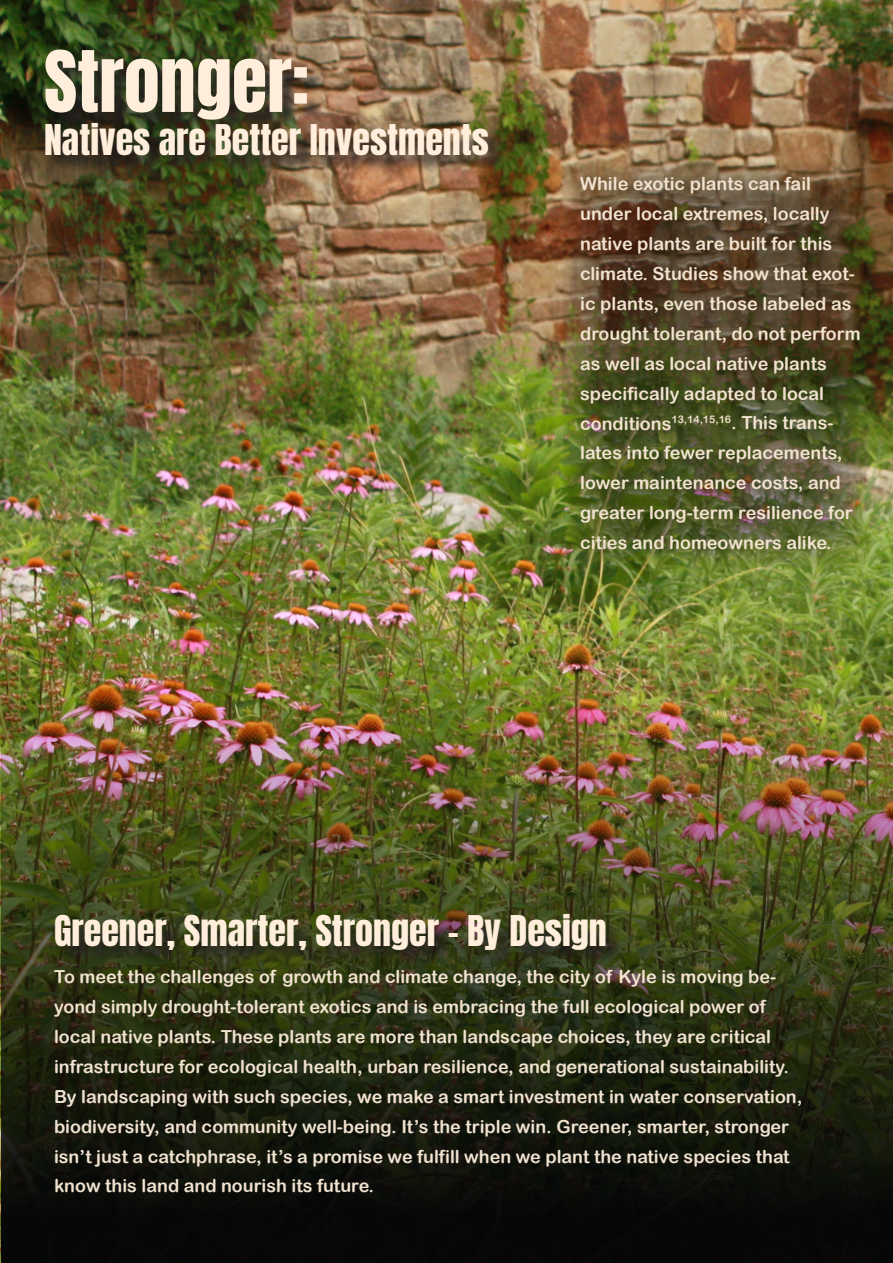
<style>
.page{position:relative;width:893px;height:1263px;background:#fff}
.page>*{position:absolute;margin:0;border:0;box-sizing:border-box;transform-origin:0 0}
.Paragraph_Style_2{font:72px "Anton";color:#ffeedb}
.Paragraph_Style_2-2{font:36px "Anton";color:#ffeedb}
.Paragraph_Style_1{font:18px/30px "Arial Rounded MT Bold";color:#f1e2d0}
</style>
<div class="page">
<img style="left:0;top:0;width:893px;height:1263px">
<div style="left:47px;top:51px;width:459px;height:122px;background:#231f20;opacity:.8"></div>
<img style="left:1px;top:676px;width:892px;height:587px">
<div style="left:58px;top:916px;width:566px;height:52px;background:#231f20;opacity:.8"></div>
<img style="left:562px;top:162px;width:307px;height:408px">
<p class="Paragraph_Style_2" style="left:44px;top:45px;width:267px">Stronger:</p>
<p class="Paragraph_Style_2-2" style="left:44px;top:122px;width:446px">Natives are Better Investments</p>
<p class="Paragraph_Style_1" style="left:580px;top:168px;width:282px">While exotic plants can fail under local extremes, locally native plants are built for this climate. Studies show that exot&shy;ic plants, even those labeled as drought tolerant, do not perform as well as local native plants specifically adapted to local conditions<sup>13,14,15,16</sup>. This trans&shy;lates into fewer replacements, lower maintenance costs, and greater long-term resilience for cities and homeowners alike.</p>
<p class="Paragraph_Style_2-2" style="left:54px;top:912px;width:554px">Greener, Smarter, Stronger - By Design</p>
<p class="Paragraph_Style_1" style="left:54px;top:961px;width:750px">To meet the challenges of growth and climate change, the city of Kyle is moving be&shy;yond simply drought-tolerant exotics and is embracing the full ecological power of local native plants. These plants are more than landscape choices, they are critical infrastructure for ecological health, urban resilience, and generational sustainability.<br>By landscaping with such species, we make a smart investment in water conservation, biodiversity, and community well-being. It’s the triple win. Greener, smarter, stronger isn’t just a catchphrase, it’s a promise we fulfill when we plant the native species that know this land and nourish its future.</p>
</div>
